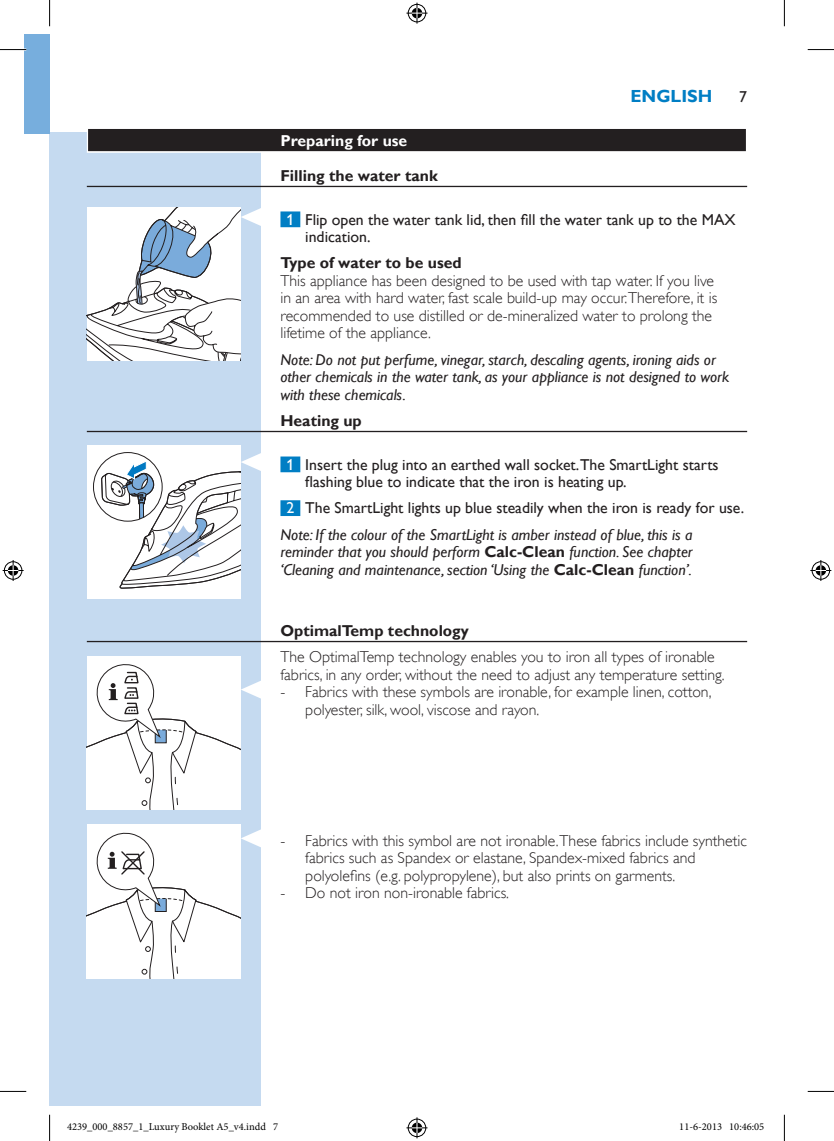
<style>
.page{position:relative;width:834px;height:1141px;background:#fff}
.page>*{position:absolute;margin:0;border:0;box-sizing:border-box;transform-origin:0 0}
.t1{font:700 17.5px "Gill Sans Alt One WGL";color:#007ec4}
.t2{font:300 15.75px/17.5px "Gill Sans";color:#231f20}
.t3{font:italic 15.75px/17.5px "Gill Sans Alt One WGL";color:#231f20}
.t4{font:15.75px/17.5px "Gill Sans Alt One WGL";color:#231f20}
.t5{font:700 15.75px "Gill Sans Alt One WGL";color:#231f20}
.t6{font:700 15.75px "Gill Sans Alt One WGL";color:#fff}
.t7{font:10.5px "Minion Pro";color:#000}
.s1{color:#fff}
.s2{font-style:normal;color:#fff}
.s3{font-style:normal}
.s4{font-weight:700;font-style:normal}
.s5{font-family:"Gill Sans Alt One WGL Light";font-weight:400}
</style>
<div class="page">
<div style="left:50px;top:132px;width:210px;height:974px;background:#c5daf0"></div>
<div style="left:25px;top:35px;width:25px;height:99px;background:#77aedd"></div>
<div style="left:87px;top:128px;width:660px;height:25px;background:#dedddd"></div>
<div style="left:88px;top:129px;width:657px;height:22px;background:#231f20"></div>
<hr style="left:87px;top:186px;width:660px;height:1px;background:#231f20">
<div style="left:280px;top:211px;width:20px;height:16px;background:#007ec4"></div>
<hr style="left:87px;top:431px;width:660px;height:1px;background:#231f20">
<div style="left:280px;top:456px;width:20px;height:16px;background:#007ec4"></div>
<div style="left:280px;top:500px;width:20px;height:16px;background:#007ec4"></div>
<hr style="left:87px;top:641px;width:660px;height:1px;background:#231f20">
<svg style="left:87px;top:207px;width:174px;height:154px;background:#dce2e8"></svg>
<div style="left:87px;top:446px;width:154px;height:153px;background:#fff"></div>
<svg style="left:93px;top:452px;width:69px;height:69px"></svg>
<svg style="left:101px;top:448px;width:160px;height:140px"></svg>
<div style="left:93px;top:452px;width:70px;height:70px;border:1px solid #231f20;border-radius:50%"></div>
<div style="left:87px;top:656px;width:154px;height:153px;background:#fff"></div>
<svg style="left:87px;top:662px;width:174px;height:147px"></svg>
<div style="left:87px;top:824px;width:154px;height:154px;background:#fff"></div>
<svg style="left:87px;top:828px;width:174px;height:150px"></svg>
<hr style="left:0;top:48px;width:26px;height:3px;background:#fff">
<svg style="left:0;top:49px;width:26px;height:1px"></svg>
<svg style="left:807px;top:49px;width:26px;height:1px"></svg>
<svg style="left:0;top:1091px;width:26px;height:1px"></svg>
<svg style="left:807px;top:1091px;width:26px;height:1px"></svg>
<svg style="left:49px;top:0;width:1px;height:26px"></svg>
<svg style="left:49px;top:1115px;width:1px;height:26px"></svg>
<svg style="left:783px;top:0;width:1px;height:26px"></svg>
<svg style="left:783px;top:1115px;width:1px;height:26px"></svg>
<svg style="left:406px;top:3px;width:21px;height:21px"></svg>
<svg style="left:406px;top:1117px;width:21px;height:21px"></svg>
<svg style="left:3px;top:560px;width:21px;height:21px"></svg>
<svg style="left:810px;top:560px;width:21px;height:21px"></svg>
<p class="t1" style="left:630px;top:84px;width:83px">English</p>
<p class="t4" style="left:739px;top:88px;width:9px">7</p>
<p class="t6" style="left:280px;top:130px;width:128px">Preparing for use</p>
<p class="t5" style="left:280px;top:165px;width:159px">Filling the water tank</p>
<p class="t4" style="left:305px;top:210px;width:432px;text-indent:-19px"><span class="s1">1</span> Flip open the water tank lid, then fill the water tank up to the MAX indication.</p>
<p class="t5" style="left:280px;top:252px;width:183px">Type of water to be used</p>
<p class="t2" style="left:280px;top:272px;width:438px">This appliance has been designed to be used with tap water. If you live in an area with hard water, fast scale build-up may occur.Therefore, it is recommended to use distilled or de-mineralized water to prolong the lifetime of the appliance.</p>
<p class="t3" style="left:280px;top:350px;width:450px">Note: Do not put perfume, vinegar, starch, descaling agents, ironing aids or other chemicals in the water tank, as your appliance is not designed to work with these chemicals.</p>
<p class="t5" style="left:280px;top:410px;width:83px">Heating up</p>
<p class="t4" style="left:305px;top:455px;width:415px;text-indent:-19px"><span class="s1">1</span> Insert the plug into an earthed wall socket.The SmartLight starts flashing blue to indicate that the iron is heating up.</p>
<p class="t3" style="left:280px;top:495px;width:465px;line-height:26.2px;text-indent:6px"><span class="s2">2</span> <span class="s3">The SmartLight lights up blue steadily when the iron is ready for use.<br></span>Note: If the colour of the SmartLight is amber instead of blue, this is a</p>
<p class="t3" style="left:280px;top:543px;width:414px">reminder that you should perform <span class="s4">Calc-Clean</span> function. See chapter ‘Cleaning and maintenance, section ‘Using the <span class="s4">Calc-Clean</span> function’.</p>
<p class="t5" style="left:280px;top:620px;width:190px">OptimalTemp technology</p>
<p class="t2" style="left:280px;top:648px;width:445px">The OptimalTemp technology enables you to iron all types of ironable fabrics, in any order, without the need to adjust any temperature setting.</p>
<p class="t2" style="left:305px;top:683px;width:407px;text-indent:-25px"><span class="s5">-</span> Fabrics with these symbols are ironable, for example linen, cotton, polyester, silk, wool, viscose and rayon.</p>
<p class="t2" style="left:305px;top:832px;width:443px;text-indent:-25px"><span class="s5">-</span> Fabrics with this symbol are not ironable.These fabrics include synthetic fabrics such as Spandex or elastane, Spandex-mixed fabrics and polyolefins (e.g. polypropylene), but also prints on garments.</p>
<p class="t2" style="left:280px;top:884px;width:230px"><span class="s5">-</span> Do not iron non-ironable fabrics.</p>
<p class="t7" style="left:67px;top:1120px;width:212px">4239_000_8857_1_Luxury Booklet A5_v4.indd 7</p>
<p class="t7" style="left:679px;top:1120px;width:86px">11-6-2013 10:46:05</p>
</div>
